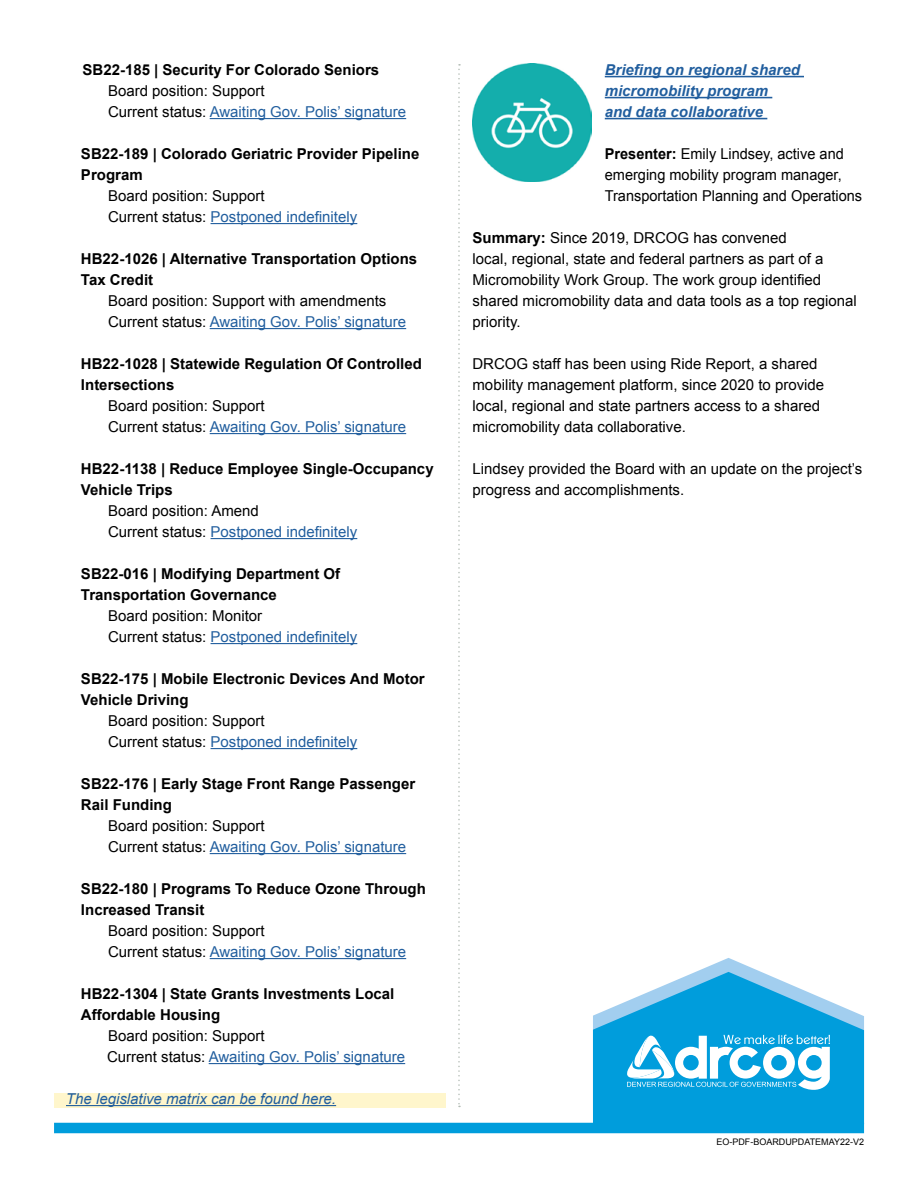
<style>
.page{position:relative;width:918px;height:1188px;background:#fff}
.page>*{position:absolute;margin:0;border:0;box-sizing:border-box;transform-origin:0 0}
.t1{font:15px/21px "Arial";color:#000}
.t2{font:700 15px/21px "Arial";color:#000}
.t3{font:italic 700 15px/21px "Arial";color:#215e9e}
.t4{font:italic 15px "Arial";color:#215e9e}
.t5{font:9px "Arial";color:#000}
.s1{color:#215e9e}
.s2{font-weight:700}
</style>
<div class="page">
<hr style="left:210px;top:118px;width:196px;height:1px;background:#215e9e">
<hr style="left:211px;top:223px;width:146px;height:1px;background:#215e9e">
<hr style="left:210px;top:328px;width:196px;height:1px;background:#215e9e">
<hr style="left:210px;top:433px;width:196px;height:1px;background:#215e9e">
<hr style="left:211px;top:538px;width:146px;height:1px;background:#215e9e">
<hr style="left:211px;top:643px;width:146px;height:1px;background:#215e9e">
<hr style="left:211px;top:748px;width:146px;height:1px;background:#215e9e">
<hr style="left:210px;top:853px;width:196px;height:1px;background:#215e9e">
<hr style="left:210px;top:958px;width:196px;height:1px;background:#215e9e">
<hr style="left:209px;top:1063px;width:196px;height:1px;background:#215e9e">
<div style="left:54px;top:1093px;width:392px;height:14px;background:#fff6cc"></div>
<hr style="left:66px;top:1105px;width:270px;height:1px;background:#215e9e">
<hr style="left:605px;top:76px;width:199px;height:1px;background:#215e9e">
<hr style="left:605px;top:97px;width:167px;height:1px;background:#215e9e">
<hr style="left:605px;top:118px;width:162px;height:1px;background:#215e9e">
<svg style="left:458px;top:64px;width:2px;height:1043px"></svg>
<div style="left:54px;top:1123px;width:810px;height:10px;background:#009ddc"></div>
<svg style="left:593px;top:958px;width:271px;height:165px"></svg>
<img style="left:473px;top:63px;width:118px;height:119px">
<p class="t2" style="left:82px;top:60px;width:298px">SB22-185 | Security For Colorado Seniors</p>
<p class="t1" style="left:108px;top:80px;width:300px">Board position: Support<br>Current status: <span class="s1">Awaiting Gov. Polis’ signature</span></p>
<p class="t2" style="left:81px;top:144px;width:340px">SB22-189 | Colorado Geriatric Provider Pipeline<br>Program</p>
<p class="t1" style="left:108px;top:185px;width:251px">Board position: Support<br>Current status: <span class="s1">Postponed indefinitely</span></p>
<p class="t2" style="left:81px;top:249px;width:338px">HB22-1026 | Alternative Transportation Options<br>Tax Credit</p>
<p class="t1" style="left:108px;top:290px;width:300px">Board position: Support with amendments<br>Current status: <span class="s1">Awaiting Gov. Polis’ signature</span></p>
<p class="t2" style="left:81px;top:354px;width:342px">HB22-1028 | Statewide Regulation Of Controlled<br>Intersections</p>
<p class="t1" style="left:108px;top:395px;width:300px">Board position: Support<br>Current status: <span class="s1">Awaiting Gov. Polis’ signature</span></p>
<p class="t2" style="left:81px;top:459px;width:354px">HB22-1138 | Reduce Employee Single-Occupancy<br>Vehicle Trips</p>
<p class="t1" style="left:108px;top:500px;width:251px">Board position: Amend<br>Current status: <span class="s1">Postponed indefinitely</span></p>
<p class="t2" style="left:81px;top:564px;width:261px">SB22-016 | Modifying Department Of<br>Transportation Governance</p>
<p class="t1" style="left:108px;top:605px;width:251px">Board position: Monitor<br>Current status: <span class="s1">Postponed indefinitely</span></p>
<p class="t2" style="left:81px;top:669px;width:345px">SB22-175 | Mobile Electronic Devices And Motor<br>Vehicle Driving</p>
<p class="t1" style="left:108px;top:710px;width:251px">Board position: Support<br>Current status: <span class="s1">Postponed indefinitely</span></p>
<p class="t2" style="left:81px;top:774px;width:336px">SB22-176 | Early Stage Front Range Passenger<br>Rail Funding</p>
<p class="t1" style="left:108px;top:815px;width:300px">Board position: Support<br>Current status: <span class="s1">Awaiting Gov. Polis’ signature</span></p>
<p class="t2" style="left:81px;top:879px;width:346px">SB22-180 | Programs To Reduce Ozone Through<br>Increased Transit</p>
<p class="t1" style="left:108px;top:920px;width:300px">Board position: Support<br>Current status: <span class="s1">Awaiting Gov. Polis’ signature</span></p>
<p class="t2" style="left:81px;top:984px;width:315px">HB22-1304 | State Grants Investments Local<br>Affordable Housing</p>
<p class="t1" style="left:107px;top:1025px;width:300px">Board position: Support<br>Current status: <span class="s1">Awaiting Gov. Polis’ signature</span></p>
<p class="t4" style="left:66px;top:1089px;width:272px">The legislative matrix can be found here.</p>
<p class="t3" style="left:605px;top:60px;width:197px">Briefing on regional shared micromobility program<br>and data collaborative</p>
<p class="t1" style="left:605px;top:143px;width:259px"><span class="s2">Presenter:</span> Emily Lindsey, active and emerging mobility program manager,<br>Transportation Planning and Operations</p>
<p class="t1" style="left:472px;top:227px;width:386px"><span class="s2">Summary:</span> Since 2019, DRCOG has convened<br>local, regional, state and federal partners as part of a Micromobility Work Group. The work group identified shared micromobility data and data tools as a top regional priority.</p>
<p class="t1" style="left:472px;top:353px;width:353px">DRCOG staff has been using Ride Report, a shared mobility management platform, since 2020 to provide local, regional and state partners access to a shared micromobility data collaborative.</p>
<p class="t1" style="left:472px;top:458px;width:391px">Lindsey provided the Board with an update on the project’s progress and accomplishments.</p>
<p class="t5" style="left:716px;top:1136px;width:149px">EO-PDF-BOARDUPDATEMAY22-V2</p>
</div>
